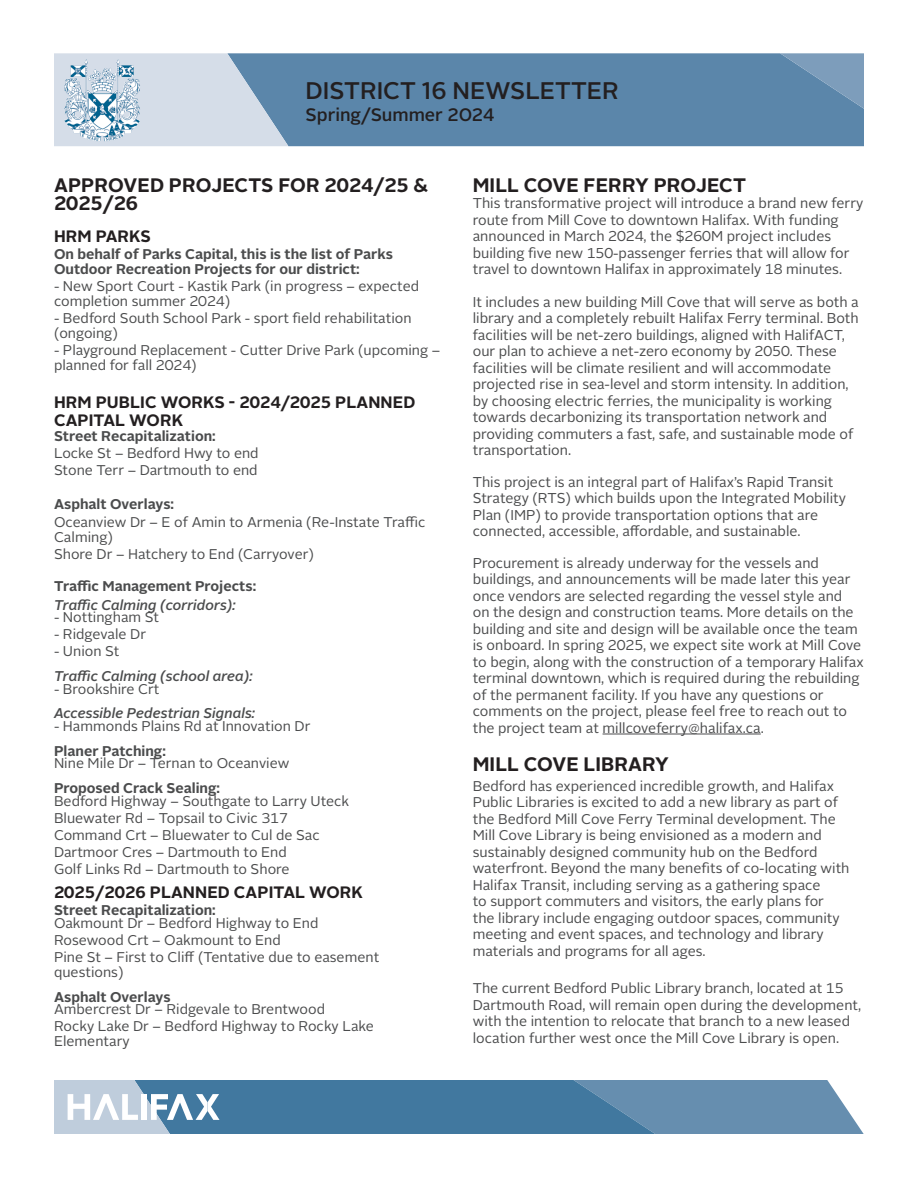
<style>
.page{position:relative;width:918px;height:1188px;background:#fff}
.page>*{position:absolute;margin:0;border:0;box-sizing:border-box;transform-origin:0 0}
.t1{font:500 24px "Alright Sans";color:#231f20}
.Article_-_Title{font:700 19.5px/18px "Alright Sans";letter-spacing:.005em;color:#231f20}
.t2{font:500 18px "Alright Sans";color:#231f20}
.Article_-_Title-2{font:700 16.5px/18px "Alright Sans";letter-spacing:.005em;color:#231f20}
.Article_-_Title-3{font:14.25px/16.5px "Alright Sans";color:#4b4c4d}
.Article_-_Title-4{font:14.1px/16.5px "Alright Sans";color:#4b4c4d}
.Article_-_Title-5{font:700 14.1px/15px "Alright Sans";color:#4b4c4d}
.Article_-_Title-6{font:italic 500 14.1px "Alright Sans";color:#4b4c4d}
</style>
<div class="page">
<div style="left:288px;top:53px;width:576px;height:93px;background:#5b86aa"></div>
<svg style="left:54px;top:53px;width:234px;height:93px"></svg>
<svg style="left:780px;top:53px;width:84px;height:56px"></svg>
<svg style="left:54px;top:1080px;width:810px;height:54px"></svg>
<img style="left:64px;top:59px;width:75px;height:83px">
<hr style="left:603px;top:734px;width:158px;height:1px;background:#4b4c4d">
<p class="t1" style="left:306px;top:74px;width:315px">DISTRICT 16 NEWSLETTER</p>
<p class="t2" style="left:306px;top:102px;width:190px">Spring/Summer 2024</p>
<p class="Article_-_Title" style="left:54px;top:176px;width:376px">APPROVED PROJECTS FOR 2024/25 &amp;<br>2025/26</p>
<p class="Article_-_Title-2" style="left:54px;top:227px;width:98px">HRM PARKS</p>
<p class="Article_-_Title-5" style="left:54px;top:247px;width:341px">On behalf of Parks Capital, this is the list of Parks<br>Outdoor Recreation Projects for our district:</p>
<p class="Article_-_Title-4" style="left:54px;top:279px;width:367px;line-height:15px">- New Sport Court - Kastik Park (in progress – expected completion summer 2024)</p>
<p class="Article_-_Title-4" style="left:54px;top:311px;width:359px;line-height:15px">- Bedford South School Park - sport field rehabilitation (ongoing)</p>
<p class="Article_-_Title-4" style="left:54px;top:343px;width:388px;line-height:15px">- Playground Replacement - Cutter Drive Park (upcoming – planned for fall 2024)</p>
<p class="Article_-_Title-2" style="left:54px;top:393px;width:363px">HRM PUBLIC WORKS - 2024/2025 PLANNED<br>CAPITAL WORK</p>
<p class="Article_-_Title-5" style="left:54px;top:428px;width:163px">Street Recapitalization:</p>
<p class="Article_-_Title-4" style="left:54px;top:445px;width:206px">Locke St – Bedford Hwy to end</p>
<p class="Article_-_Title-4" style="left:54px;top:462px;width:205px">Stone Terr – Dartmouth to end</p>
<p class="Article_-_Title-5" style="left:54px;top:497px;width:122px">Asphalt Overlays:</p>
<p class="Article_-_Title-4" style="left:54px;top:514px;width:373px;line-height:15px">Oceanview Dr – E of Amin to Armenia (Re-Instate Traffic<br>Calming)</p>
<p class="Article_-_Title-4" style="left:54px;top:546px;width:261px">Shore Dr – Hatchery to End (Carryover)</p>
<p class="Article_-_Title-5" style="left:54px;top:579px;width:204px">Traffic Management Projects:</p>
<p class="Article_-_Title-6" style="left:54px;top:595px;width:183px">Traffic Calming (corridors):</p>
<p class="Article_-_Title-4" style="left:54px;top:609px;width:107px">- Nottingham St</p>
<p class="Article_-_Title-4" style="left:54px;top:626px;width:94px">- Ridgevale Dr</p>
<p class="Article_-_Title-4" style="left:54px;top:644px;width:67px">- Union St</p>
<p class="Article_-_Title-6" style="left:54px;top:666px;width:200px">Traffic Calming (school area):</p>
<p class="Article_-_Title-4" style="left:54px;top:681px;width:107px">- Brookshire Crt</p>
<p class="Article_-_Title-6" style="left:54px;top:704px;width:203px">Accessible Pedestrian Signals:</p>
<p class="Article_-_Title-4" style="left:54px;top:718px;width:258px">- Hammonds Plains Rd at Innovation Dr</p>
<p class="Article_-_Title-5" style="left:54px;top:743px;width:113px">Planer Patching:</p>
<p class="Article_-_Title-4" style="left:54px;top:756px;width:237px">Nine Mile Dr – Ternan to Oceanview</p>
<p class="Article_-_Title-5" style="left:54px;top:781px;width:168px">Proposed Crack Sealing:</p>
<p class="Article_-_Title-4" style="left:54px;top:793px;width:297px">Bedford Highway – Southgate to Larry Uteck</p>
<p class="Article_-_Title-4" style="left:54px;top:810px;width:235px">Bluewater Rd – Topsail to Civic 317</p>
<p class="Article_-_Title-4" style="left:54px;top:827px;width:267px">Command Crt – Bluewater to Cul de Sac</p>
<p class="Article_-_Title-4" style="left:54px;top:844px;width:234px">Dartmoor Cres – Dartmouth to End</p>
<p class="Article_-_Title-4" style="left:54px;top:861px;width:237px">Golf Links Rd – Dartmouth to Shore</p>
<p class="Article_-_Title-2" style="left:54px;top:884px;width:311px">2025/2026 PLANNED CAPITAL WORK</p>
<p class="Article_-_Title-5" style="left:54px;top:903px;width:163px">Street Recapitalization:</p>
<p class="Article_-_Title-4" style="left:54px;top:915px;width:266px">Oakmount Dr – Bedford Highway to End</p>
<p class="Article_-_Title-4" style="left:54px;top:932px;width:228px">Rosewood Crt – Oakmount to End</p>
<p class="Article_-_Title-4" style="left:54px;top:950px;width:327px;line-height:15px">Pine St – First to Cliff (Tentative due to easement questions)</p>
<p class="Article_-_Title-5" style="left:54px;top:989px;width:118px">Asphalt Overlays</p>
<p class="Article_-_Title-4" style="left:54px;top:1001px;width:273px">Ambercrest Dr – Ridgevale to Brentwood</p>
<p class="Article_-_Title-4" style="left:54px;top:1019px;width:321px;line-height:15px">Rocky Lake Dr – Bedford Highway to Rocky Lake<br>Elementary</p>
<p class="Article_-_Title" style="left:473px;top:176px;width:275px">MILL COVE FERRY PROJECT</p>
<p class="Article_-_Title-3" style="left:473px;top:195px;width:392px">This transformative project will introduce a brand new ferry route from Mill Cove to downtown Halifax. With funding announced in March 2024, the $260M project includes building five new 150-passenger ferries that will allow for travel to downtown Halifax in approximately 18 minutes.</p>
<p class="Article_-_Title-3" style="left:473px;top:294px;width:388px">It includes a new building Mill Cove that will serve as both a library and a completely rebuilt Halifax Ferry terminal. Both facilities will be net-zero buildings, aligned with HalifACT, our plan to achieve a net-zero economy by 2050. These facilities will be climate resilient and will accommodate projected rise in sea-level and storm intensity. In addition, by choosing electric ferries, the municipality is working towards decarbonizing its transportation network and providing commuters a fast, safe, and sustainable mode of transportation.</p>
<p class="Article_-_Title-3" style="left:473px;top:474px;width:375px">This project is an integral part of Halifax’s Rapid Transit Strategy (RTS) which builds upon the Integrated Mobility Plan (IMP) to provide transportation options that are connected, accessible, affordable, and sustainable.</p>
<p class="Article_-_Title-3" style="left:473px;top:555px;width:393px">Procurement is already underway for the vessels and buildings, and announcements will be made later this year once vendors are selected regarding the vessel style and<br>on the design and construction teams. More details on the building and site and design will be available once the team is onboard. In spring 2025, we expect site work at Mill Cove to begin, along with the construction of a temporary Halifax terminal downtown, which is required during the rebuilding of the permanent facility. If you have any questions or comments on the project, please feel free to reach out to the project team at millcoveferry@halifax.ca.</p>
<p class="Article_-_Title" style="left:473px;top:755px;width:198px">MILL COVE LIBRARY</p>
<p class="Article_-_Title-4" style="left:473px;top:778px;width:378px">Bedford has experienced incredible growth, and Halifax Public Libraries is excited to add a new library as part of the Bedford Mill Cove Ferry Terminal development. The Mill Cove Library is being envisioned as a modern and sustainably designed community hub on the Bedford waterfront. Beyond the many benefits of co-locating with Halifax Transit, including serving as a gathering space<br>to support commuters and visitors, the early plans for<br>the library include engaging outdoor spaces, community meeting and event spaces, and technology and library materials and programs for all ages.</p>
<p class="Article_-_Title-4" style="left:473px;top:980px;width:390px">The current Bedford Public Library branch, located at 15<br>Dartmouth Road, will remain open during the development, with the intention to relocate that branch to a new leased location further west once the Mill Cove Library is open.</p>
</div>
